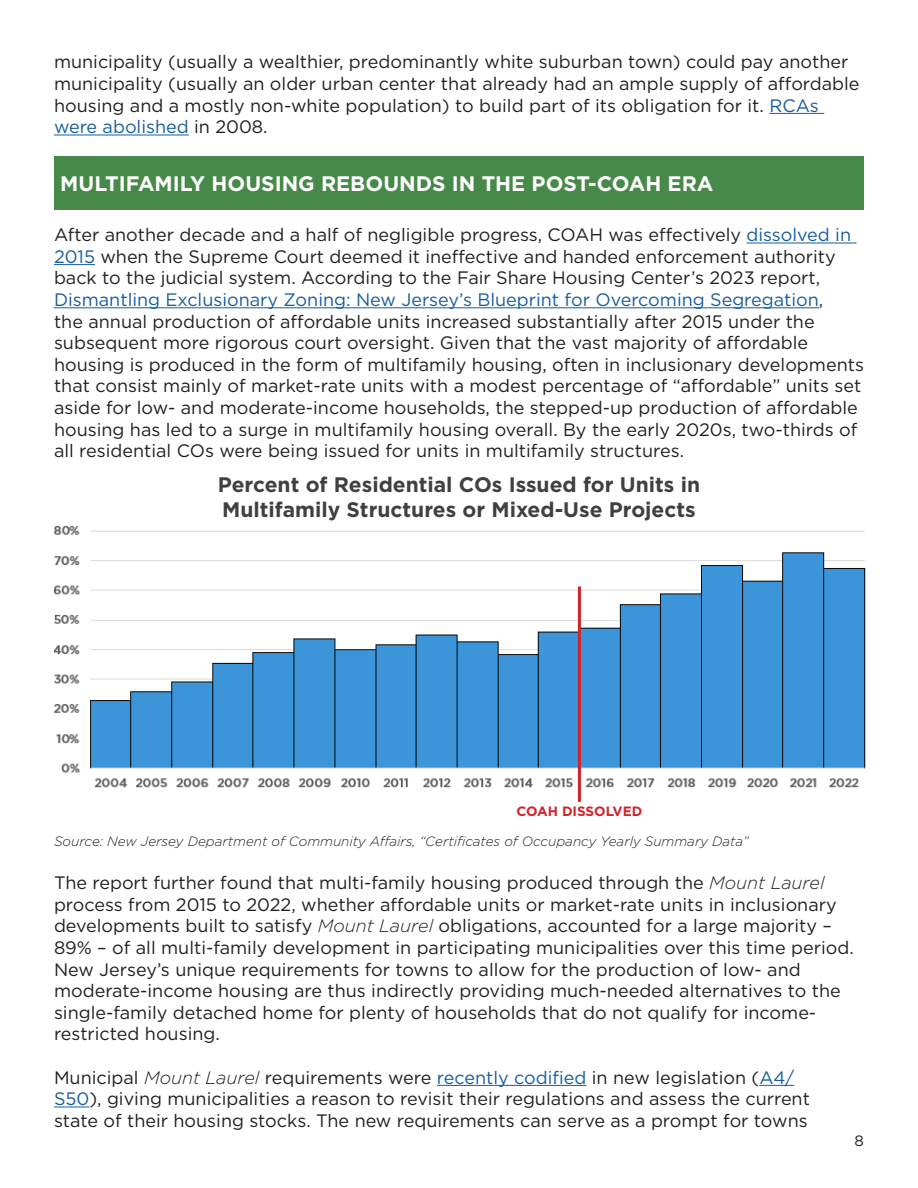
<style>
.page{position:relative;width:918px;height:1188px;background:#fff}
.page>*{position:absolute;margin:0;border:0;box-sizing:border-box;transform-origin:0 0}
.t1{font:700 21px/25.2px "Gotham";color:#404041}
.t2{font:700 21px "Gotham";color:#fff}
.t3{font:18px/21.6px "Gotham";color:#231f20}
.t4{font:15px "Gotham";color:#231f20}
.t5{font:italic 300 13.5px "Gotham";color:#231f20}
.t6{font:700 13.5px "Gotham";color:#d1232a}
.s1{color:#175d9e}
.s2{font-weight:300;font-style:italic}
</style>
<div class="page">
<hr style="left:769px;top:113px;width:55px;height:1px;background:#175d9e">
<hr style="left:54px;top:135px;width:135px;height:1px;background:#175d9e">
<hr style="left:746px;top:243px;width:111px;height:1px;background:#175d9e">
<hr style="left:54px;top:264px;width:41px;height:1px;background:#175d9e">
<hr style="left:54px;top:307px;width:765px;height:1px;background:#175d9e">
<hr style="left:437px;top:1085px;width:150px;height:1px;background:#175d9e">
<hr style="left:759px;top:1085px;width:35px;height:1px;background:#175d9e">
<hr style="left:54px;top:1107px;width:35px;height:1px;background:#175d9e">
<div style="left:54px;top:156px;width:810px;height:54px;background:#478949"></div>
<img style="left:54px;top:525px;width:812px;height:268px">
<hr style="left:578px;top:587px;width:3px;height:215px;background:#d1232a">
<p class="t3" style="left:54px;top:51px;width:807px">municipality (usually a wealthier, predominantly white suburban town) could pay another municipality (usually an older urban center that already had an ample supply of affordable housing and a mostly non-white population) to build part of its obligation for it. <span class="s1">RCAs were abolished</span> in 2008.</p>
<p class="t2" style="left:60px;top:170px;width:655px">MULTIFAMILY HOUSING REBOUNDS IN THE POST-COAH ERA</p>
<p class="t3" style="left:54px;top:224px;width:812px">After another decade and a half of negligible progress, COAH was effectively <span class="s1">dissolved in 2015</span> when the Supreme Court deemed it ineffective and handed enforcement authority back to the judicial system. According to the Fair Share Housing Center’s 2023 report, <span class="s1">Dismantling Exclusionary Zoning: New Jersey’s Blueprint for Overcoming Segregation</span>,<br>the annual production of affordable units increased substantially after 2015 under the subsequent more rigorous court oversight. Given that the vast majority of affordable housing is produced in the form of multifamily housing, often in inclusionary developments that consist mainly of market-rate units with a modest percentage of “affordable” units set aside for low- and moderate-income households, the stepped-up production of affordable housing has led to a surge in multifamily housing overall. By the early 2020s, two-thirds of all residential COs were being issued for units in multifamily structures.</p>
<p class="t1" style="left:218px;top:472px;width:484px">Percent of Residential COs Issued for Units in<br>Multifamily Structures or Mixed-Use Projects</p>
<p class="t6" style="left:517px;top:802px;width:127px">COAH DISSOLVED</p>
<p class="t5" style="left:54px;top:833px;width:696px">Source: New Jersey Department of Community Affairs, “Certificates of Occupancy Yearly Summary Data”</p>
<p class="t3" style="left:54px;top:872px;width:801px">The report further found that multi-family housing produced through the <span class="s2">Mount Laurel </span>process from 2015 to 2022, whether affordable units or market-rate units in inclusionary developments built to satisfy <span class="s2">Mount Laurel</span> obligations, accounted for a large majority – 89% – of all multi-family development in participating municipalities over this time period.<br>New Jersey’s unique requirements for towns to allow for the production of low- and moderate-income housing are thus indirectly providing much-needed alternatives to the single-family detached home for plenty of households that do not qualify for income&shy;restricted housing.</p>
<p class="t3" style="left:54px;top:1066px;width:758px">Municipal <span class="s2">Mount Laurel</span> requirements were <span class="s1">recently codified</span> in new legislation (<span class="s1">A4/<br>S50</span>), giving municipalities a reason to revisit their regulations and assess the current state of their housing stocks. The new requirements can serve as a prompt for towns</p>
<p class="t4" style="left:855px;top:1131px;width:11px">8</p>
</div>
